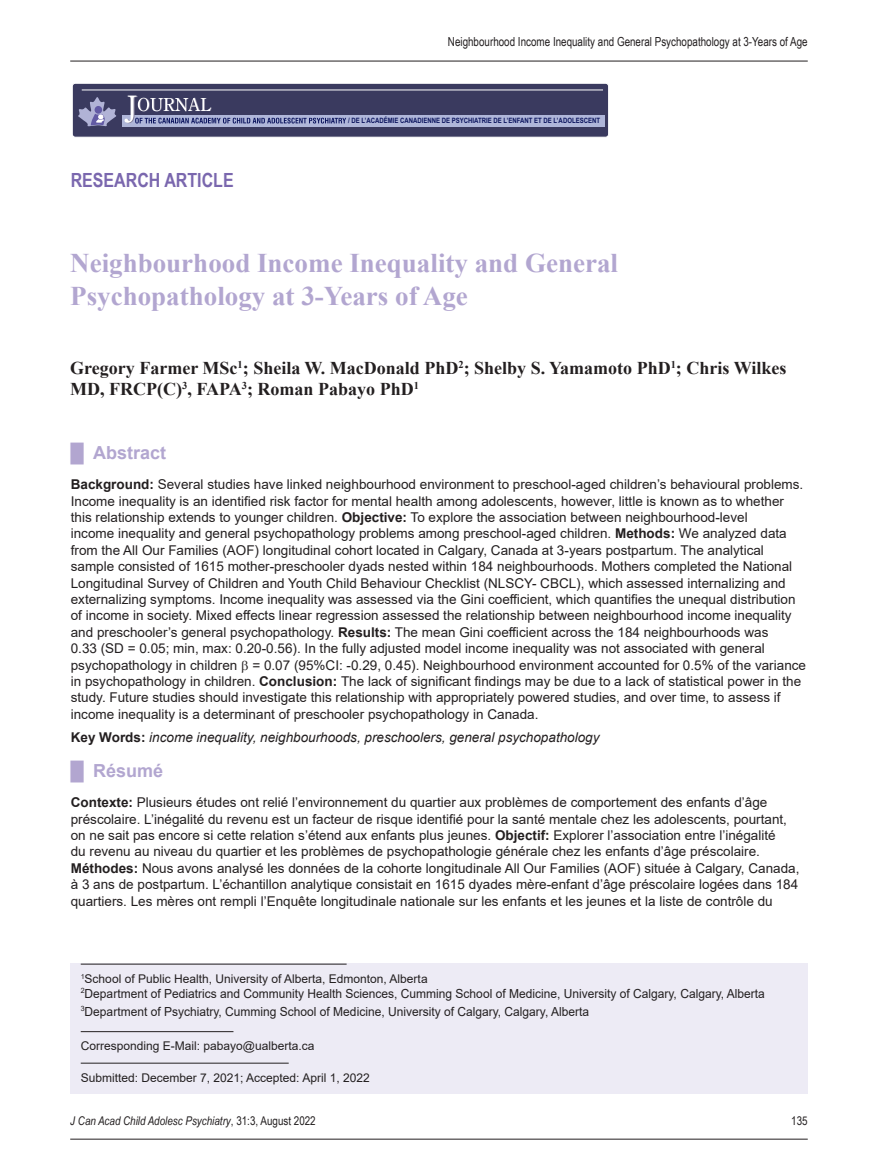
<style>
.page{position:relative;width:878px;height:1175px;background:#fff}
.page>*{position:absolute;margin:0;border:0;box-sizing:border-box;transform-origin:0 0}
.t1{font:700 27px/32.4px "Times New Roman";color:#b2a6d0}
.editorial_head_2{font:700 19.5px "Arial Narrow";color:#7a67ae}
.Authors{font:700 18px/21.6px "Times New Roman";color:#231f20}
.t2{font:700 18px "Arial";color:#b2a6d0}
.abstract{font:13.5px/16.4px "Arial";color:#231f20}
.key_words{font:italic 13.5px "Arial";color:#231f20}
.manuscript_received{font:12.45px "Arial";color:#231f20;scale:.96 1}
.t3{font:12.45px "Arial Narrow";color:#231f20;scale:.96 1}
.manuscript_received-2{font:12px "Arial";color:#231f20}
.t4{font:italic 12px "Arial Narrow";color:#231f20}
.t5{font:12px "Arial Narrow";color:#231f20}
.t6{font:700 7.35px "Arial Narrow";color:#0b145e}
.s1{font-weight:700}
.s2{font-weight:700;font-style:normal}
.s3{font-style:normal}
</style>
<div class="page">
<hr style="left:70px;top:1138px;width:737px;height:1px;background:#231f20">
<hr style="left:70px;top:61px;width:737px;height:1px;background:#231f20">
<div style="left:72px;top:83px;width:536px;height:54px;background:#3a3a5f;border-radius:3px"></div>
<div style="left:72px;top:83px;width:536px;height:54px;border:1px solid #fff;border-radius:3px"></div>
<hr style="left:82px;top:90px;width:521px;height:1px;background:#fff">
<div style="left:122px;top:115px;width:482px;height:12px;background:#afb6d9"></div>
<svg style="left:124px;top:96px;width:222px;height:27px"></svg>
<svg style="left:78px;top:97px;width:39px;height:30px"></svg>
<div style="left:70px;top:963px;width:737px;height:130px;background:#edebf5"></div>
<hr style="left:81px;top:963px;width:265px;height:1px;background:#231f20">
<hr style="left:81px;top:1031px;width:152px;height:1px;background:#231f20">
<hr style="left:81px;top:1062px;width:208px;height:1px;background:#231f20">
<p class="t3" style="left:448px;top:32px;width:376px">Neighbourhood Income Inequality and General Psychopathology at 3-Years of Age</p>
<p class="editorial_head_2" style="left:71px;top:165px;width:164px">RESEARCH ARTICLE</p>
<p class="t6" style="left:348px;top:115px;width:253px">/ DE L’ACADÉMIE CANADIENNE DE PSYCHIATRIE DE L’ENFANT ET DE L’ADOLESCENT</p>
<p class="t1" style="left:70px;top:246px;width:549px">Neighbourhood Income Inequality and General<br>Psychopathology at 3-Years of Age</p>
<p class="Authors" style="left:70px;top:356px;width:717px">Gregory Farmer MSc<sup>1</sup>; Sheila W. MacDonald PhD<sup>2</sup>; Shelby S. Yamamoto PhD<sup>1</sup>; Chris Wilkes<br>MD, FRCP(C)<sup>3</sup>, FAPA<sup>3</sup>; Roman Pabayo PhD<sup>1</sup></p>
<p class="t2" style="left:71px;top:440px;width:97px">█ Abstract</p>
<p class="abstract" style="left:71px;top:476px;width:736px"><span class="s1">Background:</span> Several studies have linked neighbourhood environment to preschool-aged children’s behavioural problems.<br>Income inequality is an identified risk factor for mental health among adolescents, however, little is known as to whether this relationship extends to younger children. <span class="s1">Objective:</span> To explore the association between neighbourhood-level<br>income inequality and general psychopathology problems among preschool-aged children. <span class="s1">Methods:</span> We analyzed data from the All Our Families (AOF) longitudinal cohort located in Calgary, Canada at 3-years postpartum. The analytical sample consisted of 1615 mother-preschooler dyads nested within 184 neighbourhoods. Mothers completed the National Longitudinal Survey of Children and Youth Child Behaviour Checklist (NLSCY- CBCL), which assessed internalizing and externalizing symptoms. Income inequality was assessed via the Gini coefficient, which quantifies the unequal distribution of income in society. Mixed effects linear regression assessed the relationship between neighbourhood income inequality and preschooler’s general psychopathology. <span class="s1">Results:</span> The mean Gini coefficient across the 184 neighbourhoods was<br>0.33 (SD = 0.05; min, max: 0.20-0.56). In the fully adjusted model income inequality was not associated with general psychopathology in children = 0.07 (95%CI: -0.29, 0.45). Neighbourhood environment accounted for 0.5% of the variance in psychopathology in children. <span class="s1">Conclusion:</span> The lack of significant findings may be due to a lack of statistical power in the study. Future studies should investigate this relationship with appropriately powered studies, and over time, to assess if income inequality is a determinant of preschooler psychopathology in Canada.</p>
<p class="key_words" style="left:71px;top:728px;width:530px"><span class="s2">Key Words:</span> income inequality, neighbourhoods, preschoolers, general psychopathology</p>
<p class="t2" style="left:71px;top:758px;width:94px">█ Résumé</p>
<p class="abstract" style="left:71px;top:794px;width:730px"><span class="s1">Contexte:</span> Plusieurs études ont relié l’environnement du quartier aux problèmes de comportement des enfants d’âge préscolaire. L’inégalité du revenu est un facteur de risque identifié pour la santé mentale chez les adolescents, pourtant, on ne sait pas encore si cette relation s’étend aux enfants plus jeunes. <span class="s1">Objectif:</span> Explorer l’association entre l’inégalité<br>du revenu au niveau du quartier et les problèmes de psychopathologie générale chez les enfants d’âge préscolaire.<br><span class="s1">Méthodes:</span> Nous avons analysé les données de la cohorte longitudinale All Our Families (AOF) située à Calgary, Canada, à 3 ans de postpartum. L’échantillon analytique consistait en 1615 dyades mère-enfant d’âge préscolaire logées dans 184 quartiers. Les mères ont rempli l’Enquête longitudinale nationale sur les enfants et les jeunes et la liste de contrôle du</p>
<p class="manuscript_received-2" style="left:81px;top:970px;width:348px"><sup>1</sup>School of Public Health, University of Alberta, Edmonton, Alberta</p>
<p class="manuscript_received" style="left:81px;top:984px;width:714px"><sup>2</sup>Department of Pediatrics and Community Health Sciences, Cumming School of Medicine, University of Calgary, Calgary, Alberta</p>
<p class="manuscript_received" style="left:81px;top:1002px;width:531px"><sup>3</sup>Department of Psychiatry, Cumming School of Medicine, University of Calgary, Calgary, Alberta</p>
<p class="manuscript_received-2" style="left:81px;top:1037px;width:235px">Corresponding E-Mail: pabayo@ualberta.ca</p>
<p class="manuscript_received-2" style="left:81px;top:1069px;width:290px">Submitted: December 7, 2021; Accepted: April 1, 2022</p>
<p class="t4" style="left:70px;top:1112px;width:247px">J Can Acad Child Adolesc Psychiatry<span class="s3">, 31:3, August 2022</span></p>
<p class="t5" style="left:791px;top:1112px;width:18px">135</p>
</div>
